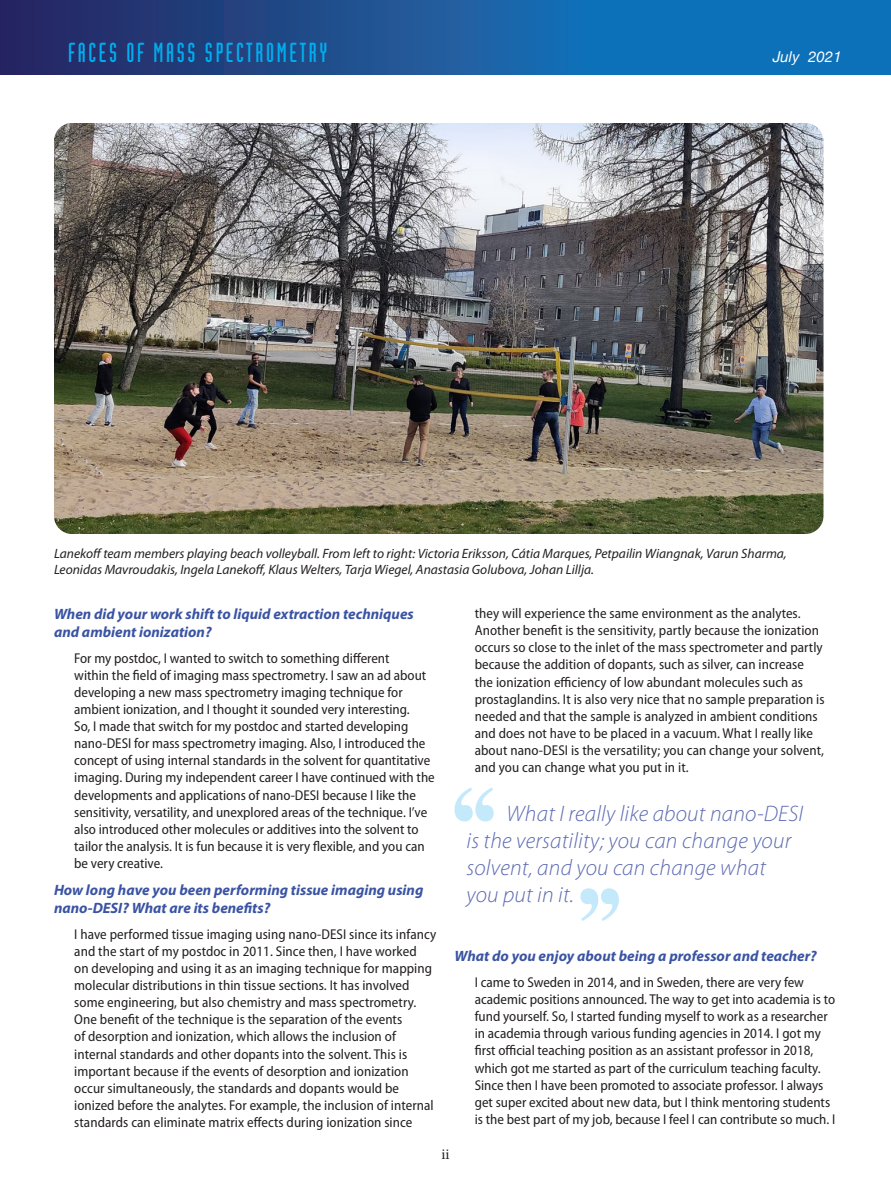
<style>
.page{position:relative;width:891px;height:1188px;background:#fff}
.page>*{position:absolute;margin:0;border:0;box-sizing:border-box;transform-origin:0 0}
.t1{font:27px "Industria Solid";letter-spacing:.1em;color:#00aeef}
.t2{font:italic 300 22.5px/27px "Myriad Pro";letter-spacing:.01em;color:#5d6ab2}
.t3{font:italic 700 15px/18px "Myriad Pro";color:#3a53a3}
.t4{font:italic 15px "Helvetica Neue";letter-spacing:.005em;color:#fff}
.t5{font:15px "Minion Pro";color:#231f20}
.t6{font:semi-condensed 14.25px/17.1px "Myriad Pro";color:#231f20}
.t7{font:italic 13.5px/16.2px "Myriad Pro";color:#231f20}
</style>
<div class="page">
<img style="left:54px;top:123px;width:770px;height:411px">
<svg style="left:0;top:0;width:891px;height:75px;background:#195799"></svg>
<svg style="left:581px;top:888px;width:38px;height:33px"></svg>
<svg style="left:454px;top:788px;width:40px;height:33px"></svg>
<p class="t1" style="left:68px;top:38px;width:261px">FACES OF MASS SPECTROMETRY</p>
<p class="t4" style="left:773px;top:46px;width:71px">July 2021</p>
<p class="t7" style="left:54px;top:545px;width:734px">Lanekoff team members playing beach volleyball. From left to right: Victoria Eriksson, Cátia Marques, Petpailin Wiangnak, Varun Sharma,<br>Leonidas Mavroudakis, Ingela Lanekoff, Klaus Welters, Tarja Wiegel, Anastasia Golubova, Johan Lillja.</p>
<p class="t3" style="left:54px;top:604px;width:361px">When did your work shift to liquid extraction techniques and ambient ionization?</p>
<p class="t6" style="left:74px;top:649px;width:362px">For my postdoc, I wanted to switch to something different<br>within the field of imaging mass spectrometry. I saw an ad about developing a new mass spectrometry imaging technique for ambient ionization, and I thought it sounded very interesting.<br>So, I made that switch for my postdoc and started developing nano-DESI for mass spectrometry imaging. Also, I introduced the concept of using internal standards in the solvent for quantitative imaging. During my independent career I have continued with the developments and applications of nano-DESI because I like the sensitivity, versatility, and unexplored areas of the technique. I’ve also introduced other molecules or additives into the solvent to tailor the analysis. It is fun because it is very flexible, and you can be very creative.</p>
<p class="t3" style="left:54px;top:880px;width:371px">How long have you been performing tissue imaging using nano-DESI? What are its benefits?</p>
<p class="t6" style="left:74px;top:925px;width:364px">I have performed tissue imaging using nano-DESI since its infancy and the start of my postdoc in 2011. Since then, I have worked<br>on developing and using it as an imaging technique for mapping molecular distributions in thin tissue sections. It has involved some engineering, but also chemistry and mass spectrometry.<br>One benefit of the technique is the separation of the events<br>of desorption and ionization, which allows the inclusion of internal standards and other dopants into the solvent. This is important because if the events of desorption and ionization occur simultaneously, the standards and dopants would be ionized before the analytes. For example, the inclusion of internal standards can eliminate matrix effects during ionization since</p>
<p class="t6" style="left:475px;top:605px;width:351px">they will experience the same environment as the analytes.<br>Another benefit is the sensitivity, partly because the ionization occurs so close to the inlet of the mass spectrometer and partly because the addition of dopants, such as silver, can increase the ionization efficiency of low abundant molecules such as prostaglandins. It is also very nice that no sample preparation is needed and that the sample is analyzed in ambient conditions and does not have to be placed in a vacuum. What I really like about nano-DESI is the versatility; you can change your solvent, and you can change what you put in it.</p>
<p class="t2" style="left:466px;top:800px;width:338px;text-indent:40px">What I really like about nano-DESI is the versatility; you can change your solvent, and you can change what you put in it.</p>
<p class="t3" style="left:454px;top:946px;width:364px">What do you enjoy about being a professor and teacher?</p>
<p class="t6" style="left:475px;top:973px;width:362px">I came to Sweden in 2014, and in Sweden, there are very few academic positions announced. The way to get into academia is to fund yourself. So, I started funding myself to work as a researcher in academia through various funding agencies in 2014. I got my first official teaching position as an assistant professor in 2018, which got me started as part of the curriculum teaching faculty.<br>Since then I have been promoted to associate professor. I always get super excited about new data, but I think mentoring students is the best part of my job, because I feel I can contribute so much. I</p>
<p class="t5" style="left:441px;top:1144px;width:10px">ii</p>
</div>
